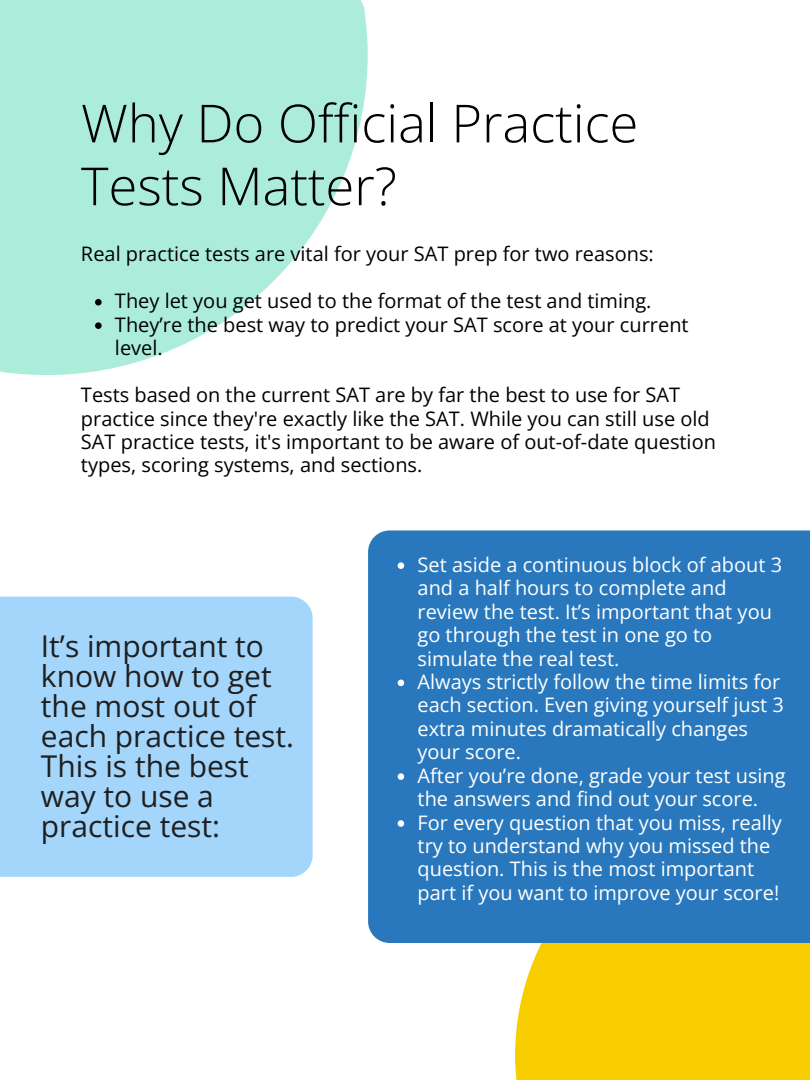
<style>
.page{position:relative;width:810px;height:1080px;background:#fff}
.page>*{position:absolute;margin:0;border:0;box-sizing:border-box;transform-origin:0 0}
.t1{font:300 52.5px/62.8px "Open Sans";color:#000}
.t2{font:30px/30px "Open Sans";color:#1f1f1f}
.t3{font:20px/23.5px "Open Sans";color:#fff}
.t4{font:20px/23.5px "Open Sans";color:#000}
</style>
<div class="page">
<svg style="left:0;top:0;width:368px;height:375px;fill:#acecdb"></svg>
<svg style="left:95px;top:299px;width:7px;height:7px"></svg>
<svg style="left:95px;top:322px;width:7px;height:7px"></svg>
<div style="left:515px;top:943px;width:295px;height:137px;background:#f7cd00"></div>
<div style="left:368px;top:530px;width:442px;height:413px;background:#2978bd"></div>
<svg style="left:398px;top:562px;width:6px;height:7px"></svg>
<svg style="left:398px;top:680px;width:6px;height:6px"></svg>
<svg style="left:398px;top:773px;width:6px;height:7px"></svg>
<svg style="left:398px;top:820px;width:6px;height:7px"></svg>
<div style="left:0;top:597px;width:313px;height:280px;background:#a4d6fb"></div>
<p class="t1" style="left:81px;top:91px;width:559px">Why Do Official Practice<br>Tests Matter?</p>
<p class="t4" style="left:81px;top:242px;width:574px">Real practice tests are vital for your SAT prep for two reasons:</p>
<p class="t4" style="left:115px;top:289px;width:538px">They let you get used to the format of the test and timing.</p>
<p class="t4" style="left:115px;top:312px;width:575px">They’re the best way to predict your SAT score at your current level.</p>
<p class="t4" style="left:81px;top:383px;width:636px">Tests based on the current SAT are by far the best to use for SAT practice since they're exactly like the SAT. While you can still use old SAT practice tests, it's important to be aware of out-of-date question types, scoring systems, and sections.</p>
<p class="t2" style="left:41px;top:630px;width:255px">It’s important to know how to get the most out of each practice test.<br>This is the best way to use a practice test:</p>
<p class="t3" style="left:418px;top:552px;width:366px">Set aside a continuous block of about 3 and a half hours to complete and review the test. It’s important that you go through the test in one go to simulate the real test.</p>
<p class="t3" style="left:418px;top:669px;width:368px">Always strictly follow the time limits for each section. Even giving yourself just 3 extra minutes dramatically changes your score.</p>
<p class="t3" style="left:418px;top:763px;width:370px">After you’re done, grade your test using the answers and find out your score.</p>
<p class="t3" style="left:418px;top:810px;width:366px">For every question that you miss, really try to understand why you missed the question. This is the most important part if you want to improve your score!</p>
</div>
